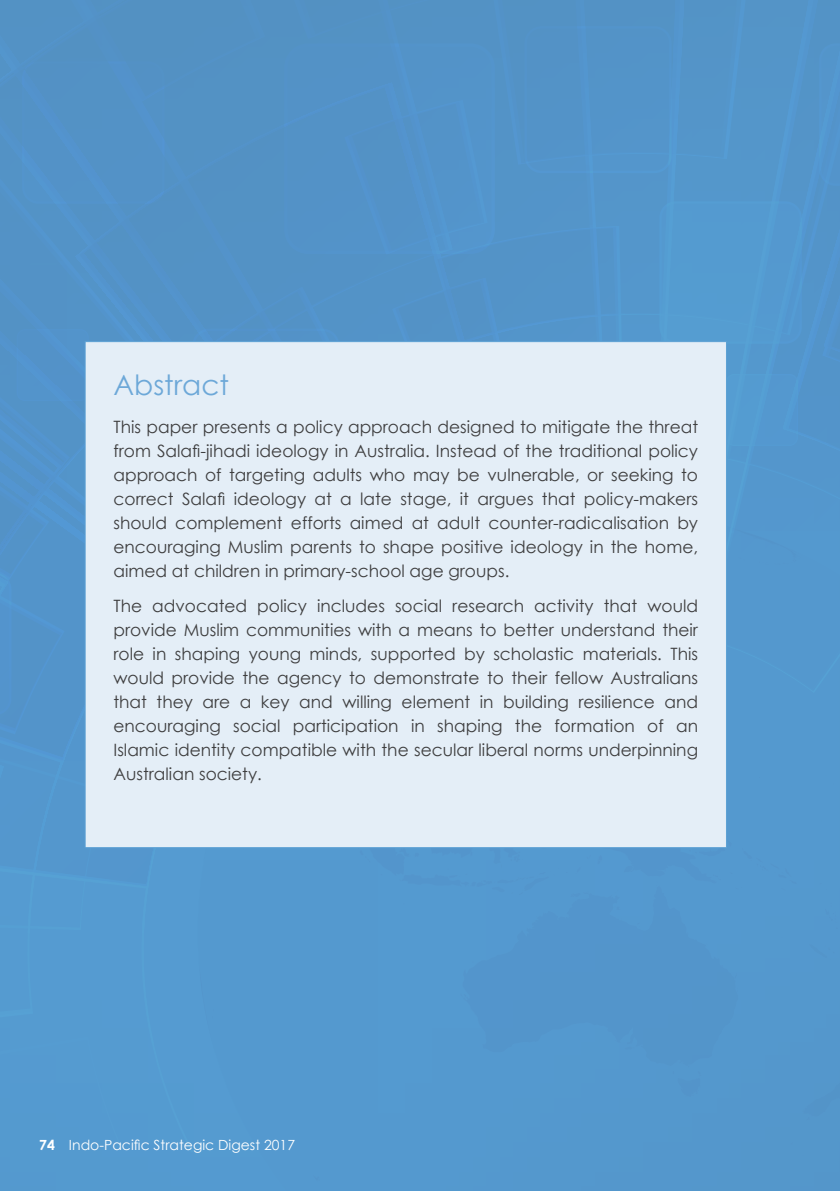
<style>
.page{position:relative;width:840px;height:1191px;background:#fff}
.page>*{position:absolute;margin:0;border:0;box-sizing:border-box;transform-origin:0 0}
.t1{font:28px "Century Gothic";color:#6da8d8}
.t2{font:17px/24px "Century Gothic";color:#3e3e3f;text-align:justify}
.t3{font:14px "Century Gothic";color:#fff}
.t4{font:14px "Century Gothic";color:#5da1d4}
.s1{font-weight:700}
</style>
<div class="page">
<div style="left:199px;top:1007px;width:640px;height:184px;background:#5498ce"></div>
<div style="left:0;top:1043px;width:247px;height:109px;background:#549bd0"></div>
<div style="left:0;top:1007px;width:334px;height:36px;background:#559bd0"></div>
<div style="left:0;top:1034px;width:124px;height:115px;background:#549ad0"></div>
<div style="left:0;top:0;width:839px;height:1007px;background:#5395cb"></div>
<div style="left:85px;top:341px;width:641px;height:507px;background:#e4eef7;border:1px solid #5da1d4"></div>
<h1 class="t1" style="left:113px;top:367px;width:117px">Abstract</h1>
<p class="t2" style="left:113px;top:414px;width:585px">This paper presents a policy approach designed to mitigate the threat from Salafi-jihadi ideology in Australia. Instead of the traditional policy approach of targeting adults who may be vulnerable, or seeking to correct Salafi ideology at a late stage, it argues that policy-makers should complement efforts aimed at adult counter-radicalisation by encouraging Muslim parents to shape positive ideology in the home, aimed at children in primary-school age groups.</p>
<p class="t2" style="left:113px;top:594px;width:585px">The advocated policy includes social research activity that would provide Muslim communities with a means to better understand their role in shaping young minds, supported by scholastic materials. This would provide the agency to demonstrate to their fellow Australians that they are a key and willing element in building resilience and encouraging social participation in shaping the formation of an Islamic identity compatible with the secular liberal norms underpinning Australian society.</p>
<p class="t3" style="left:39px;top:1136px;width:257px"><span class="s1">74</span> Indo‑Pacific Strategic Digest 2017</p>
<p class="t4" style="left:99px;top:1136px;width:6px">-</p>
</div>
